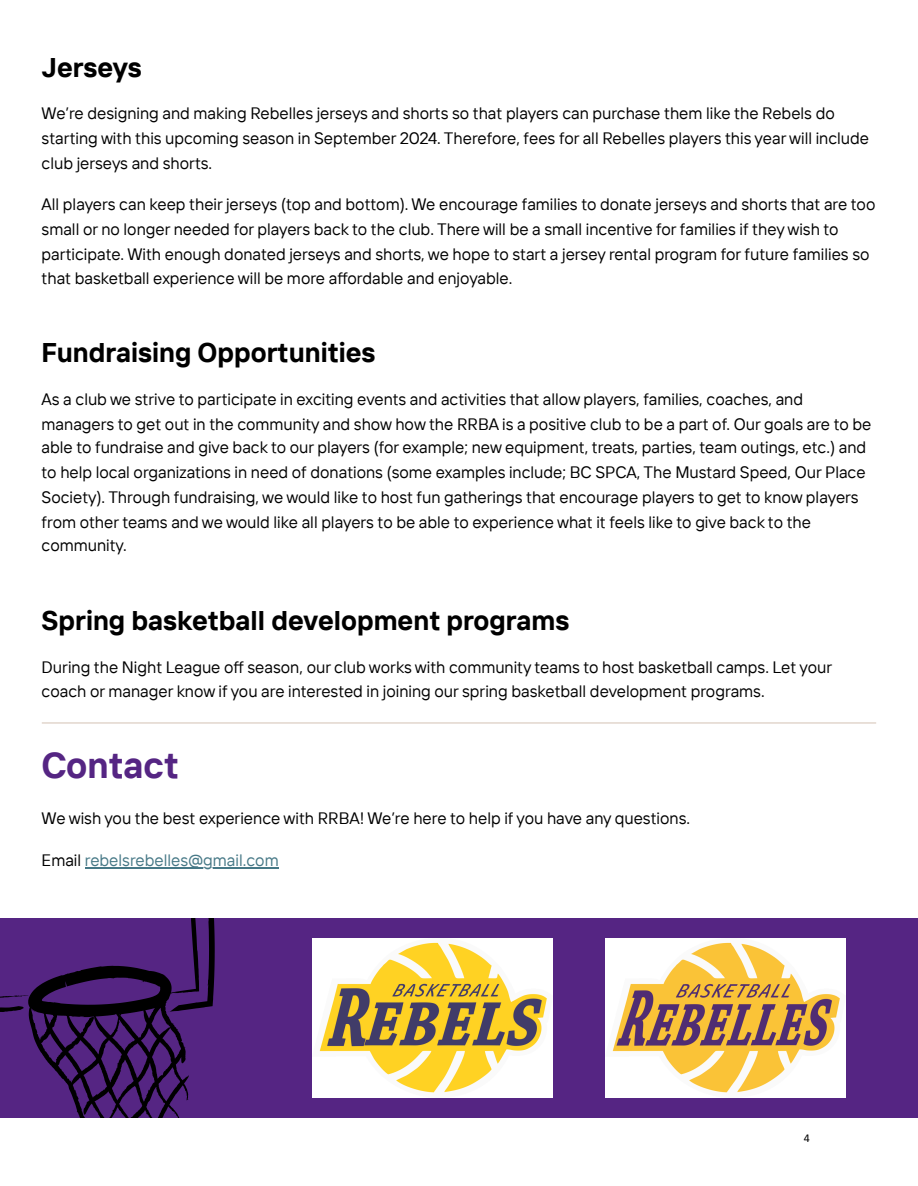
<style>
.page{position:relative;width:918px;height:1186px;background:#fff}
.page>*{position:absolute;margin:0;border:0;box-sizing:border-box;transform-origin:0 0}
.t1{font:700 36px "TT Interphases";color:#552583}
.t2{font:700 27px "TT Interphases";color:#000}
.t3{font:16.5px/24.3px "TT Interphases";color:#000}
.t4{font:16.5px "TT Interphases";color:#467886}
.t5{font:12px "Calibri";color:#000}
.s1{color:#000}
</style>
<div class="page">
<hr style="left:85px;top:867px;width:194px;height:1px;background:#467886">
<hr style="left:42px;top:722px;width:834px;height:1px;background:#d8c8bb">
<div style="left:0;top:918px;width:918px;height:199px;background:#552583"></div>
<svg style="left:0;top:918px;width:215px;height:199px"></svg>
<img style="left:606px;top:938px;width:239px;height:160px">
<img style="left:313px;top:938px;width:239px;height:160px">
<h2 class="t2" style="left:42px;top:49px;width:102px">Jerseys</h2>
<p class="t3" style="left:42px;top:101px;width:829px;line-height:24.8px">We’re designing and making Rebelles jerseys and shorts so that players can purchase them like the Rebels do starting with this upcoming season in September 2024. Therefore, fees for all Rebelles players this year will include club jerseys and shorts.</p>
<p class="t3" style="left:42px;top:192px;width:835px">All players can keep their jerseys (top and bottom). We encourage families to donate jerseys and shorts that are too small or no longer needed for players back to the club. There will be a small incentive for families if they wish to participate. With enough donated jerseys and shorts, we hope to start a jersey rental program for future families so that basketball experience will be more affordable and enjoyable.</p>
<p class="t2" style="left:42px;top:335px;width:335px">Fundraising Opportunities</p>
<p class="t3" style="left:42px;top:387px;width:831px">As a club we strive to participate in exciting events and activities that allow players, families, coaches, and managers to get out in the community and show how the RRBA is a positive club to be a part of. Our goals are to be able to fundraise and give back to our players (for example; new equipment, treats, parties, team outings, etc.) and to help local organizations in need of donations (some examples include; BC SPCA, The Mustard Speed, Our Place Society). Through fundraising, we would like to host fun gatherings that encourage players to get to know players from other teams and we would like all players to be able to experience what it feels like to give back to the community.</p>
<p class="t2" style="left:42px;top:603px;width:529px">Spring basketball development programs</p>
<p class="t3" style="left:42px;top:655px;width:792px;line-height:23.7px">During the Night League off season, our club works with community teams to host basketball camps. Let your coach or manager know if you are interested in joining our spring basketball development programs.</p>
<p class="t1" style="left:42px;top:741px;width:139px">Contact</p>
<p class="t3" style="left:42px;top:805px;width:650px">We wish you the best experience with RRBA! We’re here to help if you have any questions.</p>
<p class="t4" style="left:42px;top:850px;width:239px"><span class="s1">Email</span> rebelsrebelles@gmail.com</p>
<p class="t5" style="left:804px;top:1130px;width:8px">4</p>
</div>
